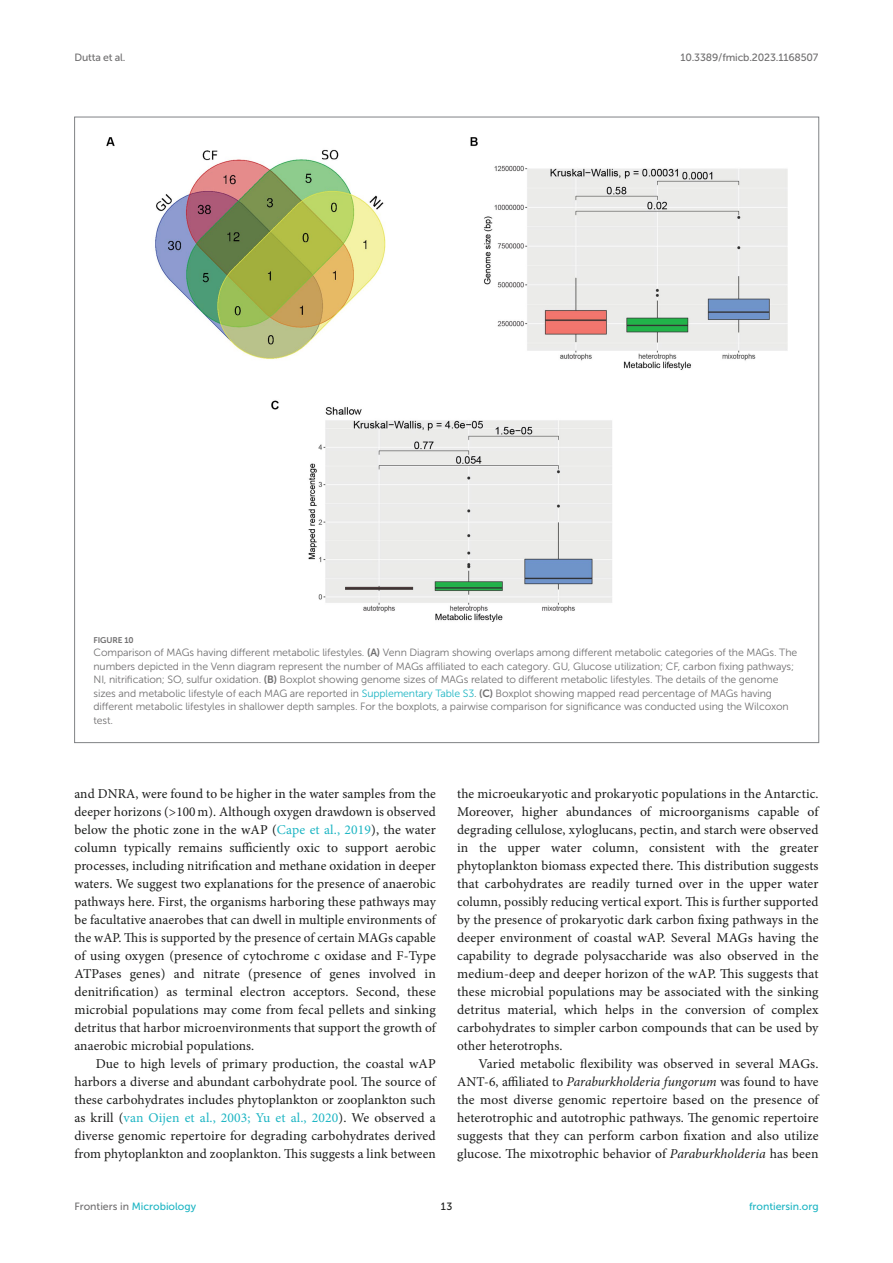
<style>
.page{position:relative;width:893px;height:1263px;background:#fff}
.page>*{position:absolute;margin:0;border:0;box-sizing:border-box;transform-origin:0 0}
.TEXT{font:13.5px/18px "Minion Pro";letter-spacing:.005em;color:#1b1c1b;text-align:justify}
.FIG_LEG{font:10.5px/13.5px "Museo Sans 300";letter-spacing:-.01em;color:#706f70}
.t1{font:10.5px "Museo Sans 500";color:#1db5c3}
.t2{font:10.5px "Museo Sans 500";letter-spacing:-.015em;color:#706f70}
.t3{font:10.5px "Museo Sans 500";color:#1b1c1b}
.FIG_HD{font:8.25px "Museo Sans 700";letter-spacing:-.01em;color:#706f70}
.s1{font-family:"Museo Sans 700"}
.s2{color:#1db5c3}
.s3{font-style:italic}
.s4{color:#706f70}
</style>
<div class="page">
<img style="left:106px;top:137px;width:682px;height:485px">
<p class="t2" style="left:74px;top:51px;width:53px">Dutta et al.</p>
<p class="t2" style="left:680px;top:51px;width:140px">10.3389/fmicb.2023.1168507</p>
<p class="FIG_HD" style="left:94px;top:635px;width:42px">FIGURE 10</p>
<p class="FIG_LEG" style="left:94px;top:646px;width:705px">Comparison of MAGs having different metabolic lifestyles. <span class="s1">(A)</span> Venn Diagram showing overlaps among different metabolic categories of the MAGs. The numbers depicted in the Venn diagram represent the number of MAGs affiliated to each category. GU, Glucose utilization; CF, carbon fixing pathways; NI, nitrification; SO, sulfur oxidation. <span class="s1">(B)</span> Boxplot showing genome sizes of MAGs related to different metabolic lifestyles. The details of the genome sizes and metabolic lifestyle of each MAG are reported in <span class="s2">Supplementary Table S3</span>. <span class="s1">(C)</span> Boxplot showing mapped read percentage of MAGs having different metabolic lifestyles in shallower depth samples. For the boxplots, a pairwise comparison for significance was conducted using the Wilcoxon test.</p>
<p class="TEXT" style="left:74px;top:785px;width:363px">and DNRA, were found to be higher in the water samples from the deeper horizons (&gt;100 m). Although oxygen drawdown is observed below the photic zone in the wAP (<span class="s2">Cape et al., 2019</span>), the water column typically remains sufficiently oxic to support aerobic processes, including nitrification and methane oxidation in deeper waters. We suggest two explanations for the presence of anaerobic pathways here. First, the organisms harboring these pathways may be facultative anaerobes that can dwell in multiple environments of the wAP. This is supported by the presence of certain MAGs capable of using oxygen (presence of cytochrome c oxidase and F-Type ATPases genes) and nitrate (presence of genes involved in denitrification) as terminal electron acceptors. Second, these microbial populations may come from fecal pellets and sinking detritus that harbor microenvironments that support the growth of anaerobic microbial populations.</p>
<p class="TEXT" style="left:74px;top:1055px;width:363px;text-indent:21px">Due to high levels of primary production, the coastal wAP harbors a diverse and abundant carbohydrate pool. The source of these carbohydrates includes phytoplankton or zooplankton such as krill (<span class="s2">van Oijen et al., 2003; Yu et al., 2020</span>). We observed a diverse genomic repertoire for degrading carbohydrates derived from phytoplankton and zooplankton. This suggests a link between</p>
<p class="TEXT" style="left:457px;top:785px;width:363px">the microeukaryotic and prokaryotic populations in the Antarctic.<br>Moreover, higher abundances of microorganisms capable of degrading cellulose, xyloglucans, pectin, and starch were observed in the upper water column, consistent with the greater phytoplankton biomass expected there. This distribution suggests that carbohydrates are readily turned over in the upper water column, possibly reducing vertical export. This is further supported by the presence of prokaryotic dark carbon fixing pathways in the deeper environment of coastal wAP. Several MAGs having the capability to degrade polysaccharide was also observed in the medium-deep and deeper horizon of the wAP. This suggests that these microbial populations may be associated with the sinking detritus material, which helps in the conversion of complex carbohydrates to simpler carbon compounds that can be used by other heterotrophs.</p>
<p class="TEXT" style="left:457px;top:1055px;width:363px;text-indent:21px">Varied metabolic flexibility was observed in several MAGs.<br>ANT-6, affiliated to <span class="s3">Paraburkholderia fungorum</span> was found to have the most diverse genomic repertoire based on the presence of heterotrophic and autotrophic pathways. The genomic repertoire suggests that they can perform carbon fixation and also utilize glucose. The mixotrophic behavior of <span class="s3">Paraburkholderia</span> has been</p>
<p class="t1" style="left:74px;top:1200px;width:123px"><span class="s4">Frontiers in</span> Microbiology</p>
<p class="t3" style="left:441px;top:1200px;width:13px">13</p>
<p class="t1" style="left:749px;top:1200px;width:71px">frontiersin.org</p>
</div>
